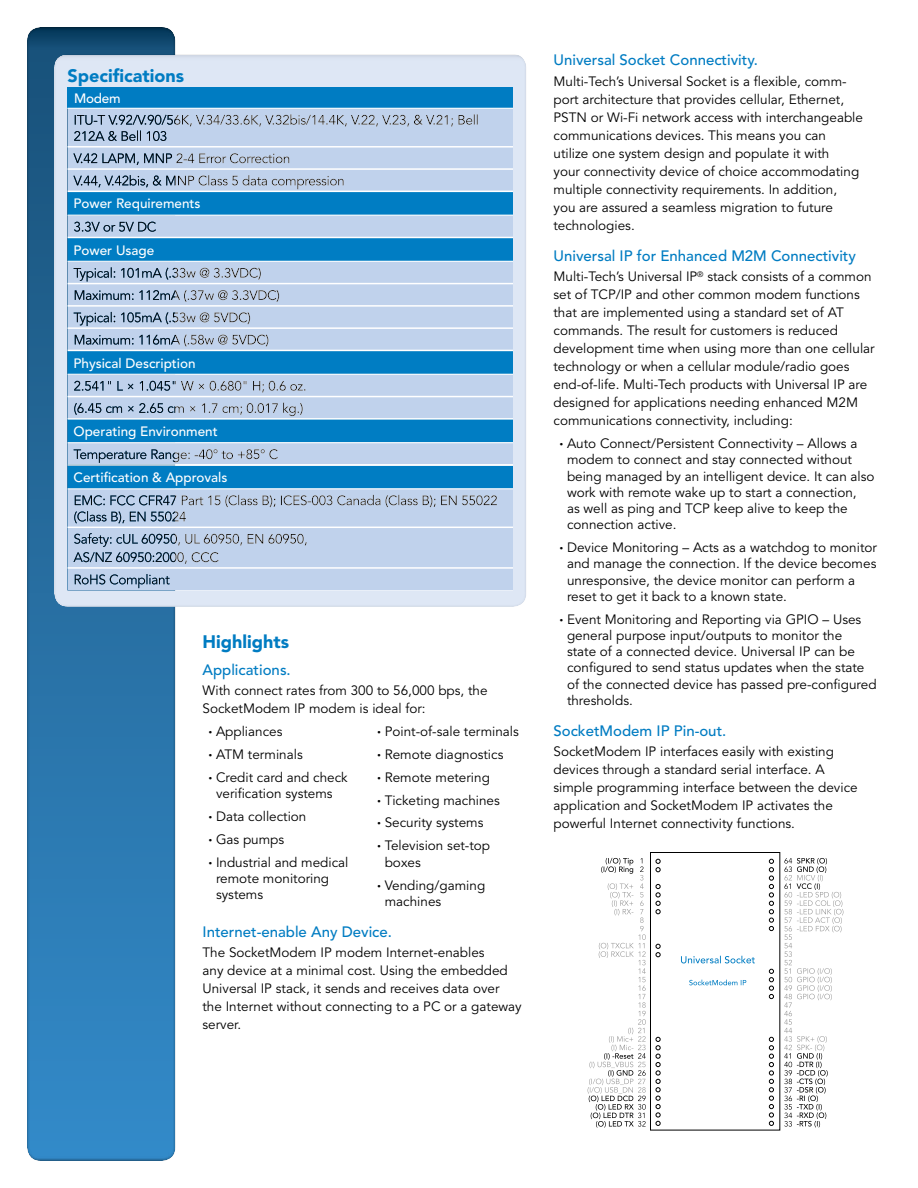
<style>
.page{position:relative;width:918px;height:1188px;background:#fff}
.page>*{position:absolute;margin:0;border:0;box-sizing:border-box;transform-origin:0 0}
.t1{font:900 18px "Avenir";color:#007cc2}
.t2{font:500 15px "Avenir";color:#007cc2}
.t3{font:13.5px/18px "Avenir";color:#000}
.t4{font:500 13.5px "Avenir";color:#fff}
.s1{font-weight:900}
</style>
<div class="page">
<svg style="left:27px;top:27px;width:149px;height:1134px;background:#2b76ac"></svg>
<svg style="left:53px;top:53px;width:473px;height:555px;background:#96bede"></svg>
<svg style="left:588px;top:852px;width:255px;height:278px"></svg>
<h1 class="t1" style="left:68px;top:68px;width:118px">Specifications</h1>
<p class="t4" style="left:74px;top:93px;width:48px">Modem</p>
<p class="t4" style="left:74px;top:198px;width:129px">Power Requirements</p>
<p class="t4" style="left:74px;top:244px;width:82px">Power Usage</p>
<p class="t4" style="left:74px;top:357px;width:124px">Physical Description</p>
<p class="t4" style="left:74px;top:426px;width:146px">Operating Environment</p>
<p class="t4" style="left:74px;top:472px;width:156px">Certification &amp; Approvals</p>
<h1 class="t1" style="left:202px;top:634px;width:88px">Highlights</h1>
<p class="t2" style="left:202px;top:663px;width:90px">Applications.</p>
<p class="t3" style="left:202px;top:683px;width:287px">With connect rates from 300 to 56,000 bps, the<br>SocketModem IP modem is ideal for:</p>
<p class="t3" style="left:208px;top:721px;width:141px;line-height:23px"><span class="s1">·</span> Appliances<br><span class="s1">·</span> ATM terminals<br><span class="s1">·</span> Credit card and check</p>
<p class="t3" style="left:208px;top:783px;width:142px;line-height:23px;text-indent:8px">verification systems<br><span class="s1">·</span> Data collection<br><span class="s1">·</span> Gas pumps<br><span class="s1">·</span> Industrial and medical</p>
<p class="t3" style="left:216px;top:872px;width:115px;line-height:16.2px">remote monitoring systems</p>
<p class="t3" style="left:377px;top:721px;width:143px;line-height:23px"><span class="s1">·</span> Point-of-sale terminals <span class="s1">·</span> Remote diagnostics<br><span class="s1">·</span> Remote metering<br><span class="s1">·</span> Ticketing machines<br><span class="s1">·</span> Security systems<br><span class="s1">·</span> Television set-top</p>
<p class="t3" style="left:377px;top:852px;width:110px;line-height:23px;text-indent:8px">boxes<br><span class="s1">·</span> Vending/gaming</p>
<p class="t3" style="left:385px;top:894px;width:58px">machines</p>
<p class="t2" style="left:202px;top:926px;width:191px">Internet-enable Any Device.</p>
<p class="t3" style="left:202px;top:945px;width:321px">The SocketModem IP modem Internet-enables<br>any device at a minimal cost. Using the embedded Universal IP stack, it sends and receives data over the Internet without connecting to a PC or a gateway server.</p>
<p class="t2" style="left:554px;top:54px;width:206px">Universal Socket Connectivity.</p>
<p class="t3" style="left:554px;top:73px;width:311px">Multi-Tech’s Universal Socket is a flexible, comm&shy;port architecture that provides cellular, Ethernet, PSTN or Wi-Fi network access with interchangeable communications devices. This means you can utilize one system design and populate it with<br>your connectivity device of choice accommodating multiple connectivity requirements. In addition,<br>you are assured a seamless migration to future technologies.</p>
<p class="t2" style="left:554px;top:250px;width:304px">Universal IP for Enhanced M2M Connectivity</p>
<p class="t3" style="left:554px;top:269px;width:323px">Multi-Tech’s Universal IP<sup>®</sup> stack consists of a common set of TCP/IP and other common modem functions that are implemented using a standard set of AT commands. The result for customers is reduced development time when using more than one cellular technology or when a cellular module/radio goes end-of-life. Multi-Tech products with Universal IP are designed for applications needing enhanced M2M communications connectivity, including:</p>
<p class="t3" style="left:567px;top:437px;width:309px;line-height:16.2px;text-indent:-8px"><span class="s1">·</span> Auto Connect/Persistent Connectivity – Allows a modem to connect and stay connected without being managed by an intelligent device. It can also work with remote wake up to start a connection,<br>as well as ping and TCP keep alive to keep the connection active.</p>
<p class="t3" style="left:567px;top:541px;width:312px;line-height:16.2px;text-indent:-8px"><span class="s1">·</span> Device Monitoring – Acts as a watchdog to monitor and manage the connection. If the device becomes unresponsive, the device monitor can perform a reset to get it back to a known state.</p>
<p class="t3" style="left:567px;top:612px;width:311px;line-height:16.2px;text-indent:-8px"><span class="s1">·</span> Event Monitoring and Reporting via GPIO – Uses general purpose input/outputs to monitor the<br>state of a connected device. Universal IP can be configured to send status updates when the state of the connected device has passed pre-configured thresholds.</p>
<p class="t2" style="left:554px;top:725px;width:174px">SocketModem IP Pin-out.</p>
<p class="t3" style="left:554px;top:744px;width:306px">SocketModem IP interfaces easily with existing devices through a standard serial interface. A simple programming interface between the device application and SocketModem IP activates the powerful Internet connectivity functions.</p>
</div>
